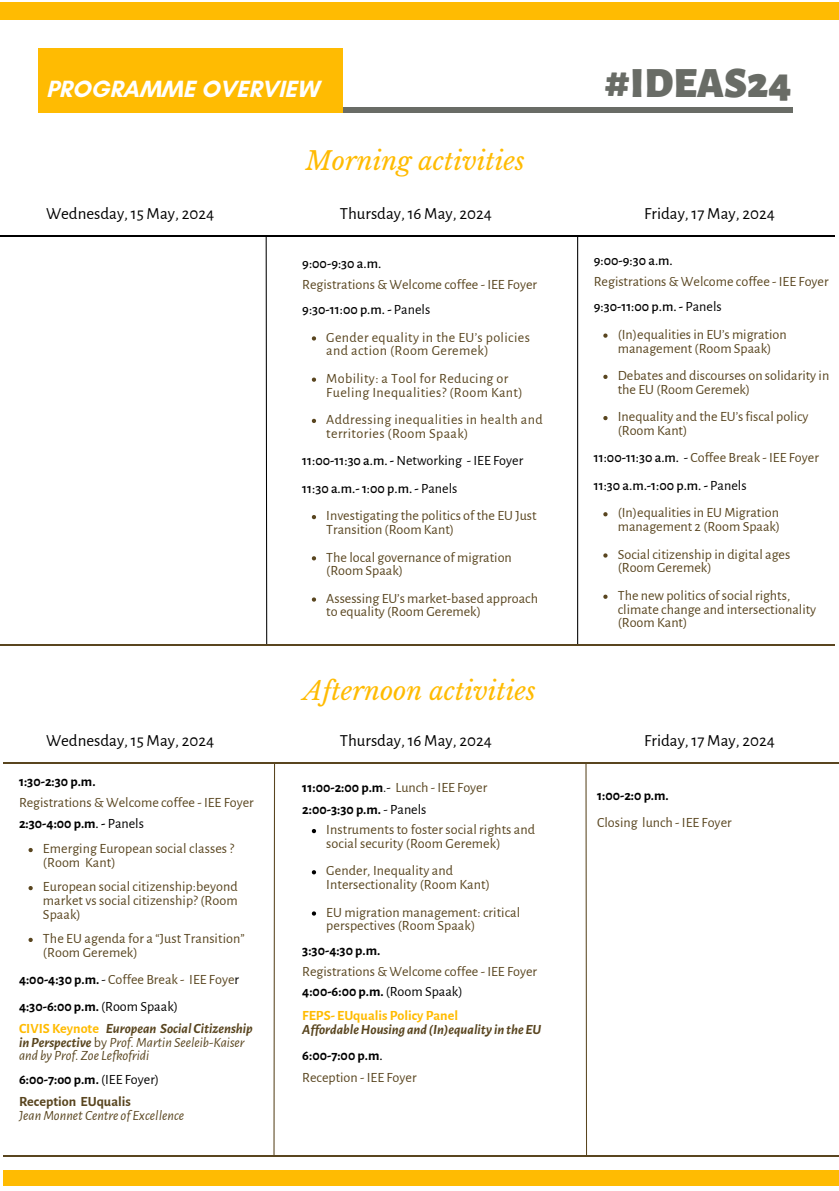
<style>
.page{position:relative;width:839px;height:1191px;background:#fff}
.page>*{position:absolute;margin:0;border:0;box-sizing:border-box;transform-origin:0 0}
.t1{font:900 43.6px "Alegreya Sans";color:#696c66}
.t2{font:italic 25.4px "Libre Baskerville";color:#ffbb02}
.t3{font:700 24px "Glacial Indifference";color:#fff}
.t4{font:17px "Alegreya Sans";color:#000}
.t5{font:14.2px/13.8px "Alegreya Sans";color:#59451f}
.t6{font:14.2px/13.8px "Alegreya Sans";letter-spacing:.025em;color:#59451f}
.t7{font:700 14.2px "Alegreya Sans";color:#000}
.t8{font:italic 14.2px/13.8px "Alegreya Sans";color:#59451f}
.t9{font:500 14.2px "Alegreya Sans";color:#000}
.t10{font:italic 700 14.2px "Alegreya Sans";color:#59451f}
.t11{font:14.2px "Alegreya Sans";color:#000}
.t12{font:700 14.2px "Alegreya Sans";color:#ffbb01}
.t13{font:700 14.2px "Alegreya Sans";color:#59451f}
.s1{font-weight:400}
.s2{font-weight:500}
.s3{font-weight:700;color:#000}
.s4{color:#000}
.s5{font-weight:700;font-style:normal;color:#ffbb01}
.s6{font-weight:700}
.s7{font-style:normal}
.s8{font-weight:500;color:#000}
</style>
<div class="page">
<div style="left:0;top:2px;width:838px;height:17px;background:#ffbb02"></div>
<div style="left:43px;top:107px;width:749px;height:5px;background:#696c66"></div>
<div style="left:38px;top:49px;width:305px;height:63px;background:#ffbb02"></div>
<div style="left:3px;top:1170px;width:835px;height:16px;background:#ffbb02"></div>
<svg style="left:273px;top:762px;width:2px;height:394px"></svg>
<svg style="left:585px;top:764px;width:2px;height:392px"></svg>
<hr style="left:3px;top:1156px;width:835px;height:1px;background:#59451f">
<hr style="left:3px;top:763px;width:835px;height:1px;background:#59451f">
<svg style="left:265px;top:235px;width:2px;height:410px"></svg>
<svg style="left:577px;top:237px;width:1px;height:408px"></svg>
<hr style="left:0;top:645px;width:834px;height:1px;background:#59451f">
<hr style="left:0;top:236px;width:834px;height:1px;background:#000">
<svg style="left:29px;top:848px;width:4px;height:4px"></svg>
<svg style="left:29px;top:886px;width:4px;height:4px"></svg>
<svg style="left:29px;top:938px;width:4px;height:4px"></svg>
<svg style="left:312px;top:829px;width:4px;height:4px"></svg>
<svg style="left:312px;top:870px;width:4px;height:4px"></svg>
<svg style="left:312px;top:911px;width:4px;height:5px"></svg>
<svg style="left:312px;top:336px;width:4px;height:5px"></svg>
<svg style="left:312px;top:378px;width:4px;height:4px"></svg>
<svg style="left:312px;top:419px;width:4px;height:4px"></svg>
<svg style="left:312px;top:515px;width:4px;height:4px"></svg>
<svg style="left:312px;top:556px;width:4px;height:4px"></svg>
<svg style="left:312px;top:597px;width:4px;height:5px"></svg>
<svg style="left:603px;top:334px;width:4px;height:4px"></svg>
<svg style="left:603px;top:375px;width:4px;height:4px"></svg>
<svg style="left:603px;top:416px;width:4px;height:4px"></svg>
<svg style="left:603px;top:512px;width:4px;height:4px"></svg>
<svg style="left:603px;top:553px;width:4px;height:5px"></svg>
<svg style="left:603px;top:595px;width:4px;height:4px"></svg>
<h1 class="t3" style="left:46px;top:74px;width:274px">PROGRAMME OVERVIEW</h1>
<h3 class="t2" style="left:306px;top:145px;width:220px">Morning activities</h3>
<h4 class="t4" style="left:46px;top:206px;width:170px">Wednesday, 15 May, 2024</h4>
<h4 class="t4" style="left:340px;top:206px;width:153px">Thursday, 16 May, 2024</h4>
<h5 class="t9" style="left:302px;top:256px;width:80px">9:00-9:30 a.m.</h5>
<p class="t5" style="left:302px;top:278px;width:236px">Registrations &amp; Welcome coffee - IEE Foyer</p>
<p class="t9" style="left:302px;top:303px;width:129px">9:30-11:00 p.m. - <span class="s1">Panels</span></p>
<p class="t6" style="left:326px;top:330px;width:205px">Gender equality in the EU’s policies and action (Room Geremek)</p>
<p class="t6" style="left:326px;top:372px;width:198px">Mobility: a Tool for Reducing or<br>Fueling Inequalities? (Room Kant)</p>
<p class="t6" style="left:326px;top:413px;width:218px">Addressing inequalities in health and territories (Room Spaak)</p>
<p class="t11" style="left:302px;top:454px;width:222px"><span class="s2">11:00-11:30 a.m. -</span> Networking - IEE Foyer</p>
<p class="t9" style="left:302px;top:481px;width:156px">11:30 a.m.- 1:00 p.m. - <span class="s1">Panels</span></p>
<p class="t5" style="left:326px;top:509px;width:212px">Investigating the politics of the EU Just<br>Transition (Room Kant)</p>
<p class="t5" style="left:326px;top:550px;width:187px">The local governance of migration (Room Spaak)</p>
<p class="t5" style="left:326px;top:592px;width:213px">Assessing EU’s market-based approach to equality (Room Geremek)</p>
<p class="t2" style="left:303px;top:675px;width:234px">Afternoon activities</p>
<h4 class="t4" style="left:46px;top:732px;width:170px">Wednesday, 15 May, 2024</h4>
<h5 class="t4" style="left:340px;top:732px;width:153px">Thursday, 16 May, 2024</h5>
<p class="t7" style="left:19px;top:774px;width:78px">1:30-2:30 p.m.</p>
<p class="t5" style="left:19px;top:796px;width:236px">Registrations &amp; Welcome coffee - IEE Foyer</p>
<p class="t7" style="left:19px;top:816px;width:126px">2:30-4:00 p.m<span class="s2">. -</span> <span class="s1">Panels</span></p>
<p class="t5" style="left:43px;top:842px;width:193px">Emerging European social classes ? (Room Kant)</p>
<p class="t5" style="left:43px;top:880px;width:196px;text-align:justify">European social citizenship:beyond market vs social citizenship? (Room Spaak)</p>
<p class="t5" style="left:43px;top:932px;width:203px">The EU agenda for a “Just Transition” (Room Geremek)</p>
<p class="t5" style="left:19px;top:973px;width:221px"><span class="s3">4:00-4:30 p.m.</span> <span class="s4">-</span> Coffee Break - IEE Foye<span class="s4">r</span></p>
<p class="t7" style="left:19px;top:999px;width:161px">4:30-6:00 p.m. <span class="s1">(Room Spaak)</span></p>
<h5 class="t8" style="left:19px;top:1022px;width:235px"><span class="s5">CIVIS Keynote</span> <span class="s6">European Social Citizenship inPerspective</span> <span class="s7">by</span> Prof.Martin Seeleib-Kaiser and by Prof. Zoe Lefkofridi</h5>
<p class="t7" style="left:19px;top:1072px;width:142px">6:00-7:o0 p.m. <span class="s1">(IEE Foyer)</span></p>
<p class="t13" style="left:19px;top:1095px;width:113px">Reception EUqualis</p>
<p class="t8" style="left:19px;top:1108px;width:167px">JeanMonnet Centre of Excellence</p>
<p class="t5" style="left:302px;top:781px;width:186px"><span class="s3">11:00-2:00 p.m</span><span class="s4">.-</span> Lunch - IEE Foyer</p>
<p class="t5" style="left:326px;top:800px;width:210px;line-height:20px;text-indent:-24px"><span class="s3">2:00-3:30 p.m.</span> <span class="s4">- Panels<br></span>Instruments to foster social rights and</p>
<p class="t5" style="left:326px;top:830px;width:176px;line-height:27.4px">social security (Room Geremek)<br>Gender, Inequality and</p>
<p class="t5" style="left:326px;top:871px;width:195px;line-height:27.4px">Intersectionality (Room Kant)<br>EU migration management: critical</p>
<p class="t5" style="left:302px;top:914px;width:174px;line-height:24.4px;text-indent:24px">perspectives (Room Spaak)<br><span class="s3">3:30-4:30 p.m.</span></p>
<p class="t5" style="left:302px;top:965px;width:236px">Registrations &amp; Welcome coffee - IEE Foyer</p>
<p class="t7" style="left:302px;top:985px;width:162px">4:00-6:00 p.m. <span class="s1">(Room Spaak)</span></p>
<h3 class="t12" style="left:302px;top:1009px;width:157px">FEPS- EUqualis Policy Panel</h3>
<h4 class="t10" style="left:302px;top:1023px;width:240px">AffordableHousing and (In)equality in the EU</h4>
<h4 class="t7" style="left:302px;top:1049px;width:82px">6:00-7:00 p.m<span class="s2">.</span></h4>
<h4 class="t5" style="left:302px;top:1070px;width:116px">Reception - IEE Foyer</h4>
<h2 class="t1" style="left:604px;top:62px;width:189px">#IDEAS24</h2>
<p class="t4" style="left:644px;top:206px;width:132px">Friday, 17 May, 2024</p>
<p class="t9" style="left:593px;top:253px;width:80px">9:00-9:30 a.m.</p>
<p class="t5" style="left:593px;top:275px;width:236px">Registrations &amp; Welcome coffee - IEE Foyer</p>
<p class="t9" style="left:593px;top:300px;width:129px">9:30-11:00 p.m. - <span class="s1">Panels</span></p>
<p class="t5" style="left:617px;top:328px;width:170px">(In)equalities in EU’s migration management (Room Spaak)</p>
<p class="t5" style="left:617px;top:369px;width:213px">Debates and discourses on solidarity in the EU (Room Geremek)</p>
<p class="t5" style="left:617px;top:410px;width:192px">Inequality and the EU’s fiscal policy (Room Kant)</p>
<p class="t5" style="left:593px;top:451px;width:226px"><span class="s8">11:00-11:30 a.m.</span> <span class="s4">-</span> Coffee Break - IEE Foyer</p>
<p class="t5" style="left:617px;top:472px;width:163px;line-height:27.4px;text-indent:-24px"><span class="s8">11:30 a.m.-1:00 p.m. -</span> <span class="s4">Panels </span>(In)equalities in EU Migration</p>
<h5 class="t5" style="left:617px;top:513px;width:174px;line-height:27.4px">management 2 (Room Spaak)<br>Social citizenship in digital ages</h5>
<p class="t5" style="left:617px;top:554px;width:174px;line-height:27.4px">(Room Geremek)<br>The new politics of social rights,</p>
<h5 class="t5" style="left:617px;top:602px;width:200px">climate change and intersectionality (Room Kant)</h5>
<p class="t4" style="left:644px;top:732px;width:132px">Friday, 17 May, 2024</p>
<p class="t7" style="left:597px;top:789px;width:73px">1:00-2:0 p.m.</p>
<p class="t5" style="left:597px;top:816px;width:136px">Closing lunch - IEE Foyer</p>
</div>
